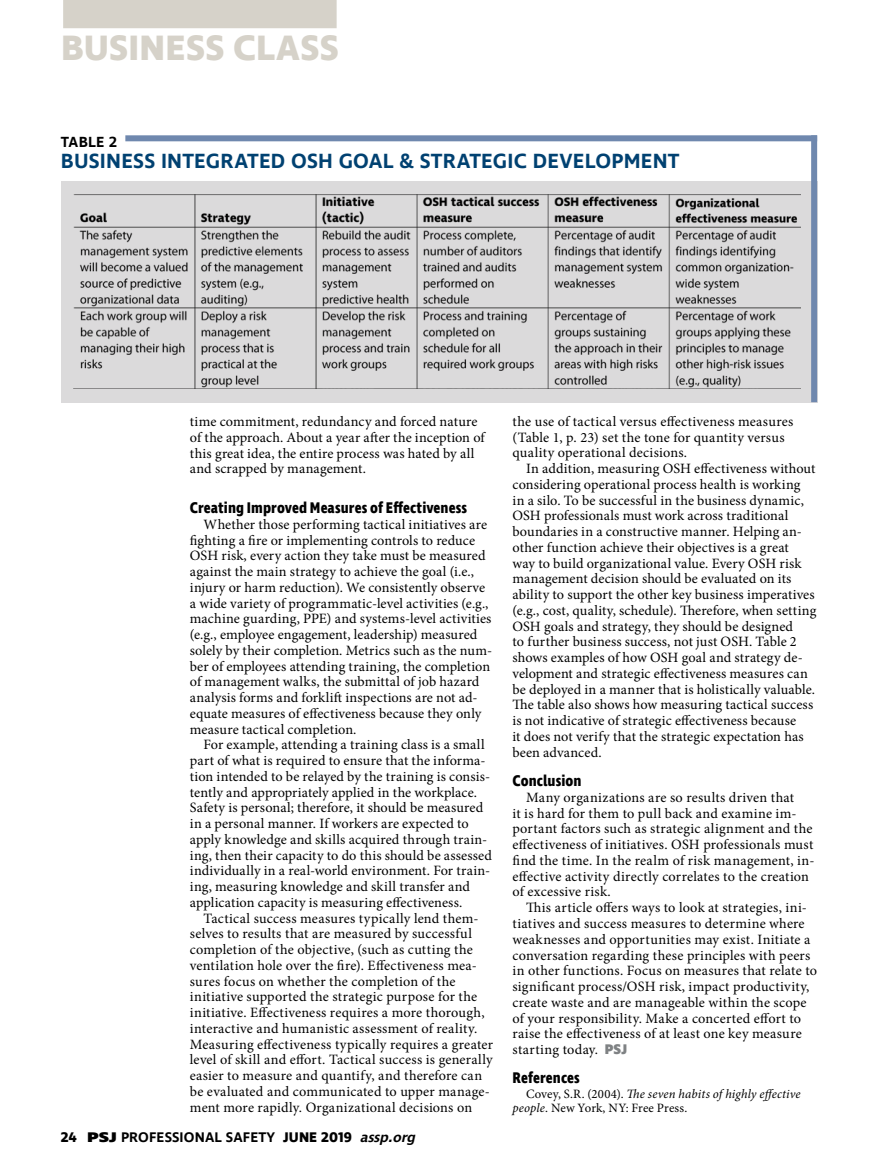
<style>
.page{position:relative;width:878px;height:1175px;background:#fff}
.page>*{position:absolute;margin:0;border:0;box-sizing:border-box;transform-origin:0 0}
.t1{font:700 36px "Ingra";letter-spacing:.01em;color:#d6d2c9}
.t2{font:600 21px "Ingra";letter-spacing:.01em;color:#004171}
.t3{font:700 15.75px "Ingra Cd";letter-spacing:.005em;color:#000}
.t4{font:600 15px "Ingra";letter-spacing:.015em;color:#000}
.t5{font:14.25px/15.8px "Minion Pro";letter-spacing:.01em;color:#000}
.t6{font:600 14.25px "Ingra";letter-spacing:.01em;color:#000}
.t7{font:12.75px/14.2px "Minion Pro";letter-spacing:.005em;color:#000}
.s1{font-weight:700}
.s2{font-weight:800}
.s3{font-style:italic}
.s4{font-family:"Ingra";font-weight:800;color:#7f8284}
</style>
<div class="page">
<div style="left:125px;top:135px;width:692px;height:6px;background:#6f88ae"></div>
<div style="left:61px;top:181px;width:756px;height:221px;background:#dbdadb"></div>
<div style="left:811px;top:135px;width:6px;height:267px;background:#6f88ae"></div>
<img style="left:74px;top:194px;width:726px;height:194px">
<div style="left:63px;top:0;width:273px;height:28px;background:#d6d2c9"></div>
<h1 class="t1" style="left:61px;top:25px;width:279px">BUSINESS CLASS</h1>
<p class="t4" style="left:61px;top:132px;width:58px">TABLE 2</p>
<h2 class="t2" style="left:61px;top:148px;width:620px">BUSINESS INTEGRATED OSH GOAL &amp; STRATEGIC DEVELOPMENT</h2>
<p class="t5" style="left:190px;top:414px;width:296px">time commitment, redundancy and forced nature of the approach. About a year after the inception of this great idea, the entire process was hated by all and scrapped by management.</p>
<p class="t3" style="left:190px;top:498px;width:279px">Creating Improved Measures of Effectiveness</p>
<p class="t5" style="left:190px;top:516px;width:304px;text-indent:13px">Whether those performing tactical initiatives are fighting a fire or implementing controls to reduce OSH risk, every action they take must be measured against the main strategy to achieve the goal (i.e., injury or harm reduction). We consistently observe a wide variety of programmatic-level activities (e.g., machine guarding, PPE) and systems-level activities (e.g., employee engagement, leadership) measured solely by their completion. Metrics such as the num&shy;ber of employees attending training, the completion of management walks, the submittal of job hazard analysis forms and forklift inspections are not ad&shy;equate measures of effectiveness because they only measure tactical completion.</p>
<p class="t5" style="left:190px;top:737px;width:303px;text-indent:13px">For example, attending a training class is a small part of what is required to ensure that the informa&shy;tion intended to be relayed by the training is consis&shy;tently and appropriately applied in the workplace.<br>Safety is personal; therefore, it should be measured in a personal manner. If workers are expected to apply knowledge and skills acquired through train&shy;ing, then their capacity to do this should be assessed individually in a real-world environment. For train&shy;ing, measuring knowledge and skill transfer and application capacity is measuring effectiveness.</p>
<p class="t5" style="left:190px;top:910px;width:305px;text-indent:14px">Tactical success measures typically lend them&shy;selves to results that are measured by successful completion of the objective, (such as cutting the ventilation hole over the fire). Effectiveness mea&shy;sures focus on whether the completion of the initiative supported the strategic purpose for the initiative. Effectiveness requires a more thorough, interactive and humanistic assessment of reality.<br>Measuring effectiveness typically requires a greater level of skill and effort. Tactical success is generally easier to measure and quantify, and therefore can be evaluated and communicated to upper manage&shy;ment more rapidly. Organizational decisions on</p>
<p class="t6" style="left:61px;top:1128px;width:360px"><span class="s1">24</span> <span class="s2">PSJ</span> PROFESSIONAL SAFETY <span class="s1">JUNE 2019</span> <span class="s3">assp.org</span></p>
<p class="t5" style="left:512px;top:413px;width:282px">the use of tactical versus effectiveness measures (Table 1, p. 23) set the tone for quantity versus quality operational decisions.</p>
<p class="t5" style="left:512px;top:461px;width:305px;text-indent:13px">In addition, measuring OSH effectiveness without considering operational process health is working<br>in a silo. To be successful in the business dynamic, OSH professionals must work across traditional boundaries in a constructive manner. Helping an&shy;other function achieve their objectives is a great<br>way to build organizational value. Every OSH risk management decision should be evaluated on its ability to support the other key business imperatives (e.g., cost, quality, schedule). Therefore, when setting OSH goals and strategy, they should be designed<br>to further business success, not just OSH. Table 2 shows examples of how OSH goal and strategy de&shy;velopment and strategic effectiveness measures can be deployed in a manner that is holistically valuable.<br>The table also shows how measuring tactical success is not indicative of strategic effectiveness because<br>it does not verify that the strategic expectation has been advanced.</p>
<p class="t3" style="left:512px;top:771px;width:70px">Conclusion</p>
<p class="t5" style="left:512px;top:789px;width:303px;text-indent:13px">Many organizations are so results driven that<br>it is hard for them to pull back and examine im&shy;portant factors such as strategic alignment and the effectiveness of initiatives. OSH professionals must find the time. In the realm of risk management, in&shy;effective activity directly correlates to the creation of excessive risk.</p>
<p class="t5" style="left:512px;top:900px;width:306px;text-indent:13px">This article offers ways to look at strategies, ini&shy;tiatives and success measures to determine where weaknesses and opportunities may exist. Initiate a conversation regarding these principles with peers in other functions. Focus on measures that relate to significant process/OSH risk, impact productivity, create waste and are manageable within the scope of your responsibility. Make a concerted effort to raise the effectiveness of at least one key measure starting today. <span class="s4">PSJ</span></p>
<p class="t3" style="left:512px;top:1068px;width:69px">References</p>
<p class="t7" style="left:512px;top:1086px;width:289px;text-indent:14px">Covey, S.R. (2004). <span class="s3">The seven habits of highly effective people</span>. New York, NY: Free Press.</p>
</div>
